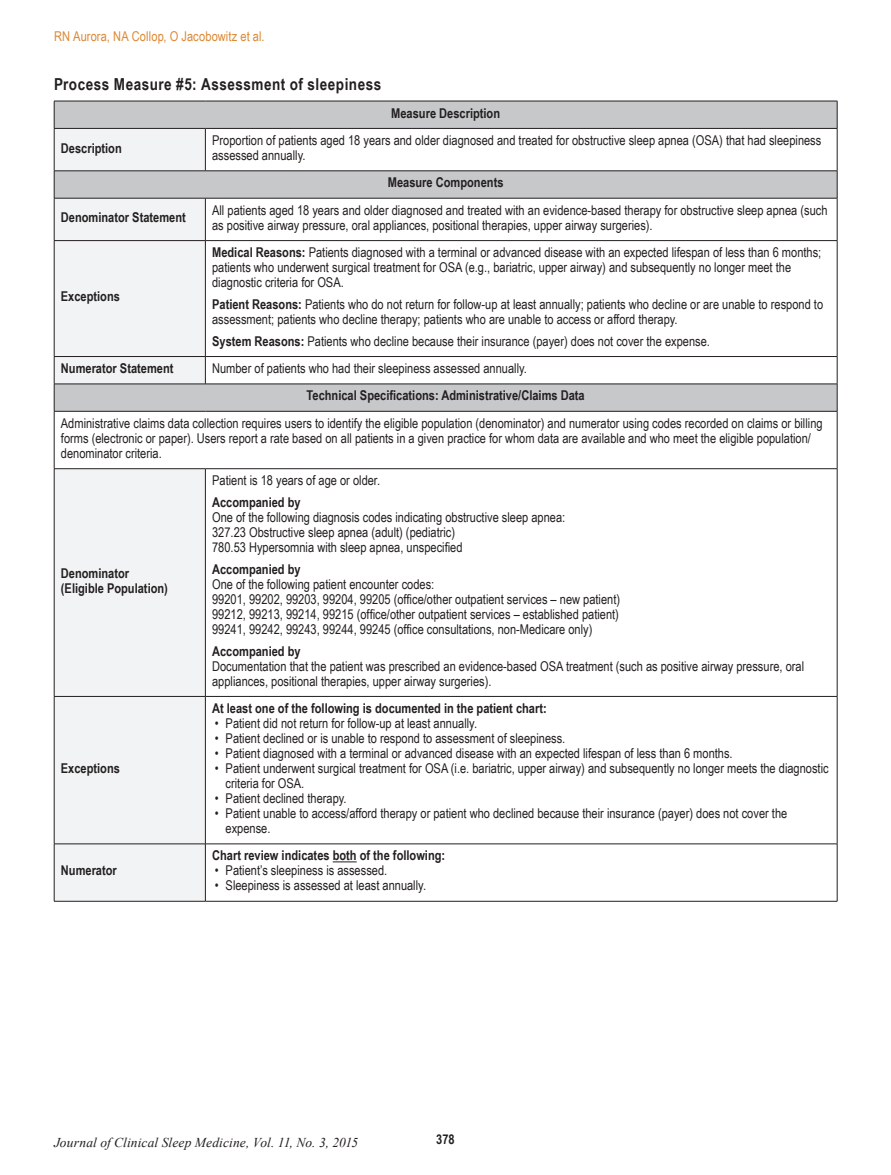
<style>
.page{position:relative;width:891px;height:1175px;background:#fff}
.page>*{position:absolute;margin:0;border:0;box-sizing:border-box;transform-origin:0 0}
.t1{font:700 16.5px "Arial Narrow";letter-spacing:.03em;color:#231f20}
.t2{font:13.5px/15px "Arial Narrow";color:#231f20}
.t3{font:700 13.5px/15px "Arial Narrow";color:#231f20}
.t4{font:italic 13.5px "Times New Roman";letter-spacing:.005em;color:#231f20}
.t5{font:13.5px "Arial Narrow";letter-spacing:.01em;color:#dc8835}
.s1{font-weight:700}
</style>
<div class="page">
<svg style="left:55px;top:102px;width:782px;height:309px"></svg>
<svg style="left:55px;top:129px;width:150px;height:772px;fill:#f2f3f4"></svg>
<hr style="left:54px;top:101px;width:151px;height:1px;background:#231f20">
<svg style="left:54px;top:101px;width:1px;height:27px"></svg>
<hr style="left:205px;top:101px;width:632px;height:1px;background:#231f20">
<svg style="left:837px;top:101px;width:1px;height:27px"></svg>
<hr style="left:54px;top:128px;width:151px;height:1px;background:#231f20">
<hr style="left:54px;top:129px;width:1px;height:42px;background:#231f20">
<hr style="left:205px;top:128px;width:632px;height:1px;background:#231f20">
<hr style="left:205px;top:129px;width:1px;height:42px;background:#231f20">
<hr style="left:837px;top:129px;width:1px;height:42px;background:#231f20">
<hr style="left:54px;top:198px;width:1px;height:42px;background:#231f20">
<hr style="left:205px;top:198px;width:1px;height:42px;background:#231f20">
<hr style="left:837px;top:198px;width:1px;height:42px;background:#231f20">
<hr style="left:54px;top:240px;width:151px;height:1px;background:#231f20">
<hr style="left:54px;top:241px;width:1px;height:115px;background:#231f20">
<hr style="left:205px;top:240px;width:632px;height:1px;background:#231f20">
<hr style="left:205px;top:241px;width:1px;height:115px;background:#231f20">
<hr style="left:837px;top:241px;width:1px;height:115px;background:#231f20">
<hr style="left:54px;top:356px;width:151px;height:1px;background:#231f20">
<hr style="left:205px;top:356px;width:632px;height:1px;background:#231f20">
<svg style="left:205px;top:357px;width:1px;height:27px"></svg>
<hr style="left:54px;top:384px;width:151px;height:1px;background:#231f20">
<svg style="left:54px;top:357px;width:1px;height:54px"></svg>
<hr style="left:205px;top:384px;width:632px;height:1px;background:#231f20">
<svg style="left:837px;top:357px;width:1px;height:54px"></svg>
<hr style="left:54px;top:411px;width:151px;height:1px;background:#231f20">
<hr style="left:54px;top:411px;width:1px;height:57px;background:#231f20">
<hr style="left:205px;top:411px;width:632px;height:1px;background:#231f20">
<hr style="left:837px;top:411px;width:1px;height:57px;background:#231f20">
<hr style="left:54px;top:468px;width:151px;height:1px;background:#231f20">
<hr style="left:54px;top:469px;width:1px;height:227px;background:#231f20">
<hr style="left:205px;top:468px;width:632px;height:1px;background:#231f20">
<hr style="left:205px;top:469px;width:1px;height:227px;background:#231f20">
<hr style="left:837px;top:469px;width:1px;height:227px;background:#231f20">
<hr style="left:54px;top:696px;width:151px;height:1px;background:#231f20">
<hr style="left:54px;top:696px;width:1px;height:147px;background:#231f20">
<hr style="left:205px;top:696px;width:632px;height:1px;background:#231f20">
<hr style="left:205px;top:696px;width:1px;height:147px;background:#231f20">
<hr style="left:837px;top:696px;width:1px;height:147px;background:#231f20">
<hr style="left:54px;top:843px;width:151px;height:1px;background:#231f20">
<hr style="left:54px;top:844px;width:1px;height:57px;background:#231f20">
<hr style="left:205px;top:843px;width:632px;height:1px;background:#231f20">
<hr style="left:205px;top:844px;width:1px;height:57px;background:#231f20">
<hr style="left:837px;top:844px;width:1px;height:57px;background:#231f20">
<hr style="left:54px;top:901px;width:151px;height:1px;background:#231f20">
<hr style="left:205px;top:901px;width:632px;height:1px;background:#231f20">
<hr style="left:54px;top:170px;width:151px;height:1px;background:#231f20">
<svg style="left:54px;top:171px;width:1px;height:27px"></svg>
<hr style="left:205px;top:170px;width:632px;height:1px;background:#231f20">
<svg style="left:837px;top:171px;width:1px;height:27px"></svg>
<hr style="left:54px;top:198px;width:151px;height:1px;background:#231f20">
<hr style="left:205px;top:198px;width:632px;height:1px;background:#231f20">
<svg style="left:333px;top:861px;width:24px;height:1px"></svg>
<p class="t5" style="left:54px;top:26px;width:212px">RN Aurora, NA Collop, O Jacobowitz et al.</p>
<p class="t1" style="left:54px;top:72px;width:329px">Process Measure #5: Assessment of sleepiness</p>
<p class="t3" style="left:391px;top:105px;width:110px">Measure Description</p>
<p class="t3" style="left:61px;top:140px;width:62px">Description</p>
<p class="t2" style="left:212px;top:132px;width:611px">Proportion of patients aged 18 years and older diagnosed and treated for obstructive sleep apnea (OSA) that had sleepiness assessed annually.</p>
<p class="t3" style="left:388px;top:174px;width:117px">Measure Components</p>
<p class="t3" style="left:61px;top:209px;width:126px">Denominator Statement</p>
<p class="t2" style="left:212px;top:202px;width:617px">All patients aged 18 years and older diagnosed and treated with an evidence-based therapy for obstructive sleep apnea (such as positive airway pressure, oral appliances, positional therapies, upper airway surgeries).</p>
<p class="t3" style="left:61px;top:288px;width:61px">Exceptions</p>
<p class="t2" style="left:212px;top:244px;width:611px"><span class="s1">Medical Reasons:</span> Patients diagnosed with a terminal or advanced disease with an expected lifespan of less than 6 months; patients who underwent surgical treatment for OSA (e.g., bariatric, upper airway) and subsequently no longer meet the diagnostic criteria for OSA.</p>
<p class="t2" style="left:212px;top:296px;width:613px"><span class="s1">Patient Reasons:</span> Patients who do not return for follow-up at least annually; patients who decline or are unable to respond to assessment; patients who decline therapy; patients who are unable to access or afford therapy.</p>
<p class="t2" style="left:212px;top:333px;width:499px"><span class="s1">System Reasons:</span> Patients who decline because their insurance (payer) does not cover the expense.</p>
<p class="t3" style="left:61px;top:360px;width:114px">Numerator Statement</p>
<p class="t2" style="left:212px;top:360px;width:316px">Number of patients who had their sleepiness assessed annually.</p>
<p class="t3" style="left:307px;top:387px;width:280px">Technical Specifications: Administrative/Claims Data</p>
<p class="t2" style="left:61px;top:415px;width:763px">Administrative claims data collection requires users to identify the eligible population (denominator) and numerator using codes recorded on claims or billing forms (electronic or paper). Users report a rate based on all patients in a given practice for whom data are available and who meet the eligible population/ denominator criteria.</p>
<p class="t3" style="left:61px;top:565px;width:109px">Denominator (Eligible Population)</p>
<p class="t3" style="left:61px;top:760px;width:61px">Exceptions</p>
<p class="t3" style="left:61px;top:862px;width:57px">Numerator</p>
<p class="t2" style="left:212px;top:472px;width:170px">Patient is 18 years of age or older.</p>
<p class="t3" style="left:212px;top:494px;width:90px">Accompanied by</p>
<p class="t2" style="left:212px;top:509px;width:355px">One of the following diagnosis codes indicating obstructive sleep apnea:<br>327.23 Obstructive sleep apnea (adult) (pediatric)<br>780.53 Hypersomnia with sleep apnea, unspecified</p>
<p class="t3" style="left:212px;top:561px;width:90px">Accompanied by</p>
<p class="t2" style="left:212px;top:576px;width:410px">One of the following patient encounter codes:<br>99201, 99202, 99203, 99204, 99205 (office/other outpatient services – new patient)<br>99212, 99213, 99214, 99215 (office/other outpatient services – established patient)<br>99241, 99242, 99243, 99244, 99245 (office consultations, non-Medicare only)</p>
<p class="t3" style="left:212px;top:642px;width:90px">Accompanied by</p>
<p class="t2" style="left:212px;top:658px;width:593px">Documentation that the patient was prescribed an evidence-based OSA treatment (such as positive airway pressure, oral appliances, positional therapies, upper airway surgeries).</p>
<p class="t3" style="left:212px;top:700px;width:336px">At least one of the following is documented in the patient chart:</p>
<p class="t2" style="left:215px;top:715px;width:264px">• Patient did not return for follow-up at least annually.</p>
<p class="t2" style="left:215px;top:730px;width:352px">• Patient declined or is unable to respond to assessment of sleepiness.</p>
<p class="t2" style="left:215px;top:745px;width:519px">• Patient diagnosed with a terminal or advanced disease with an expected lifespan of less than 6 months.</p>
<p class="t2" style="left:226px;top:760px;width:605px;text-indent:-11px">• Patient underwent surgical treatment for OSA (i.e. bariatric, upper airway) and subsequently no longer meets the diagnostic criteria for OSA.</p>
<p class="t2" style="left:215px;top:790px;width:133px">• Patient declined therapy.</p>
<p class="t2" style="left:226px;top:805px;width:563px;text-indent:-11px">• Patient unable to access/afford therapy or patient who declined because their insurance (payer) does not cover the expense.</p>
<p class="t3" style="left:212px;top:847px;width:235px">Chart review indicates both of the following:</p>
<p class="t2" style="left:215px;top:862px;width:174px">• Patient’s sleepiness is assessed.</p>
<p class="t2" style="left:215px;top:877px;width:213px">• Sleepiness is assessed at least annually.</p>
<p class="t4" style="left:54px;top:1133px;width:306px">Journal of Clinical Sleep Medicine, Vol. 11, No. 3, 2015</p>
<p class="t3" style="left:436px;top:1131px;width:20px">378</p>
</div>
